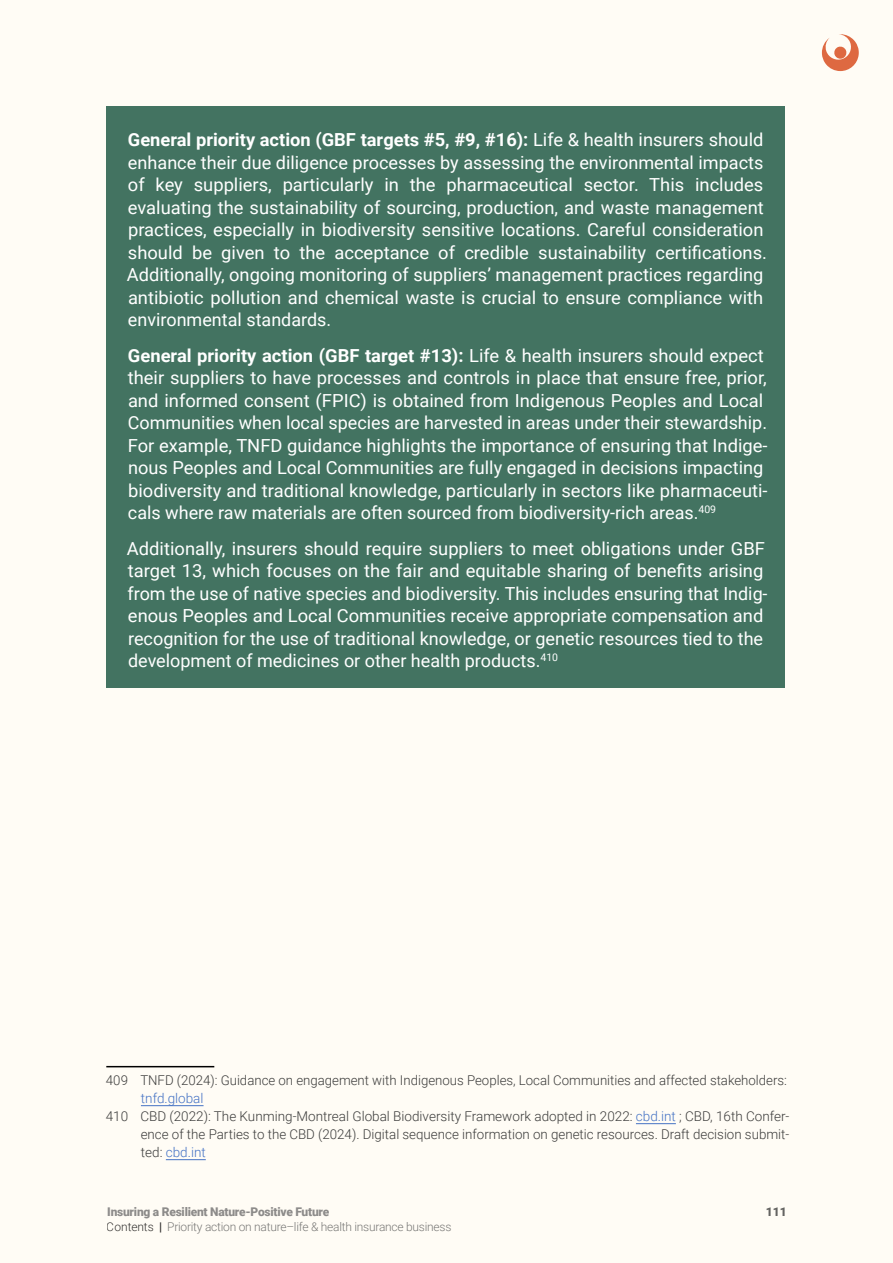
<style>
.page{position:relative;width:893px;height:1263px;background:#fffcf5}
.page>*{position:absolute;margin:0;border:0;box-sizing:border-box;transform-origin:0 0}
.t1{font:18px/22.5px "Roboto";color:#fff}
.t2{font:300 13.5px "Roboto";color:#3c3c3b}
.t3{font:300 13.5px "Roboto";color:#4472c4}
.t4{font:300 12px "Roboto";letter-spacing:-.02em;color:#575756}
.t5{font:900 12px "Roboto";letter-spacing:-.02em;color:#706f6f}
.t6{font:900 12px "Roboto";color:#3c3c3b}
.s1{font-weight:700}
.s2{color:#4472c4}
.s3{color:#3c3c3b}
.s4{color:#000}
.s5{font-weight:700;color:#000}
</style>
<div class="page">
<svg style="left:822px;top:34px;width:37px;height:37px"></svg>
<div style="left:106px;top:106px;width:679px;height:582px;background:#437361"></div>
<hr style="left:106px;top:1066px;width:108px;height:1px;background:#000">
<hr style="left:141px;top:1105px;width:63px;height:1px;background:#4472c4">
<hr style="left:636px;top:1123px;width:40px;height:1px;background:#4472c4">
<hr style="left:166px;top:1159px;width:40px;height:1px;background:#4472c4">
<p class="t1" style="left:127px;top:128px;width:641px"><span class="s1">General priority action (GBF targets #5, #9, #16):</span> Life &amp; health insurers should enhance their due diligence processes by assessing the environmental impacts of key suppliers, particularly in the pharmaceutical sector. This includes evaluating the sustainability of sourcing, production, and waste management practices, especially in biodiversity sensitive locations. Careful consideration should be given to the acceptance of credible sustainability certifications.<br>Additionally, ongoing monitoring of suppliers’ management practices regarding antibiotic pollution and chemical waste is crucial to ensure compliance with environmental standards.</p>
<p class="t1" style="left:128px;top:343px;width:641px"><span class="s1">General priority action (GBF target #13):</span> Life &amp; health insurers should expect their suppliers to have processes and controls in place that ensure free, prior, and informed consent (FPIC) is obtained from Indigenous Peoples and Local Communities when local species are harvested in areas under their stewardship.<br>For example, TNFD guidance highlights the importance of ensuring that Indige&shy;nous Peoples and Local Communities are fully engaged in decisions impacting biodiversity and traditional knowledge, particularly in sectors like pharmaceuti&shy;cals where raw materials are often sourced from biodiversity-rich areas.<sup>409</sup></p>
<p class="t1" style="left:127px;top:536px;width:642px">Additionally, insurers should require suppliers to meet obligations under GBF target 13, which focuses on the fair and equitable sharing of benefits arising from the use of native species and biodiversity. This includes ensuring that Indig&shy;enous Peoples and Local Communities receive appropriate compensation and recognition for the use of traditional knowledge, or genetic resources tied to the development of medicines or other health products.<sup>410</sup></p>
<p class="t2" style="left:106px;top:1070px;width:683px">409 TNFD (2024): Guidance on engagement with Indigenous Peoples, Local Communities and affected stakeholders:</p>
<p class="t3" style="left:141px;top:1088px;width:64px">tnfd.global</p>
<p class="t2" style="left:106px;top:1106px;width:685px">410 CBD (2022): The Kunming-Montreal Global Biodiversity Framework adopted in 2022: <span class="s2">cbd.int</span> ; CBD, 16th Confer-</p>
<p class="t2" style="left:141px;top:1124px;width:650px">ence of the Parties to the CBD (2024). Digital sequence information on genetic resources. Draft decision submit-</p>
<p class="t3" style="left:141px;top:1142px;width:66px"><span class="s3">ted:</span> cbd.int</p>
<p class="t5" style="left:107px;top:1203px;width:223px">Insuring a Resilient Nature-Positive Future</p>
<p class="t6" style="left:766px;top:1203px;width:22px">111</p>
<p class="t4" style="left:107px;top:1218px;width:346px"><span class="s4">Contents</span> <span class="s5">|</span> Priority action on nature–life &amp; health insurance business</p>
</div>
